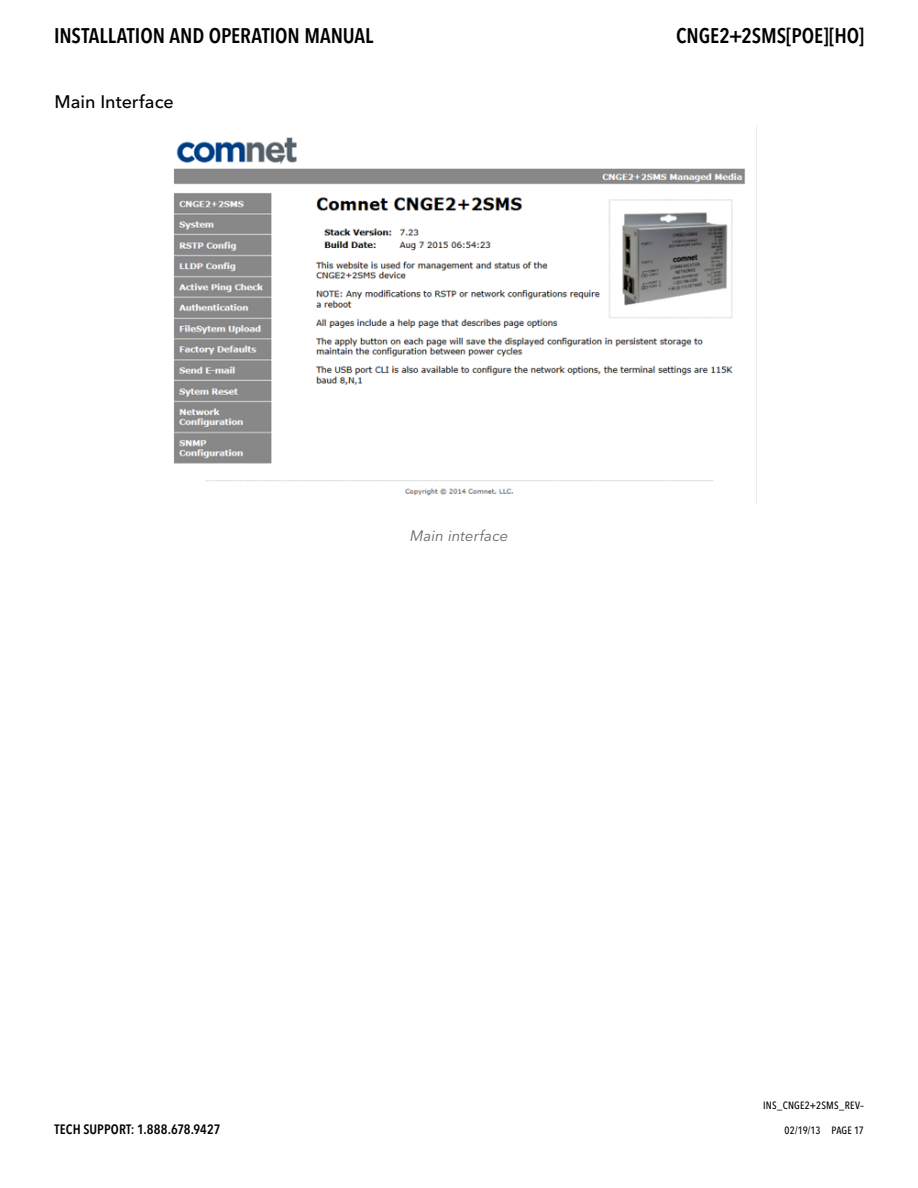
<style>
.page{position:relative;width:918px;height:1188px;background:#fff}
.page>*{position:absolute;margin:0;border:0;box-sizing:border-box;transform-origin:0 0}
.t1{font:600 condensed 21px "Avenir Next LT Pro";letter-spacing:-.005em;color:#000}
.t2{font:500 18px "Avenir Next LT Pro";letter-spacing:-.005em;color:#000}
.t3{font:italic 15px "Avenir Next LT Pro";color:#67686b}
.t4{font:600 condensed 13.5px "Avenir Next LT Pro";letter-spacing:.005em;color:#000}
.t5{font:500 condensed 10.5px "Avenir Next LT Pro";letter-spacing:.02em;color:#000}
.t6{font:500 condensed 10.5px "Avenir Next LT Pro";letter-spacing:-.005em;color:#000}
</style>
<div class="page">
<img style="left:173px;top:137px;width:572px;height:359px">
<p class="t1" style="left:54px;top:23px;width:321px">INSTALLATION AND OPERATION MANUAL</p>
<p class="t1" style="left:676px;top:23px;width:189px">CNGE2+2SMS[POE][HO]</p>
<p class="t2" style="left:55px;top:91px;width:121px">Main Interface</p>
<p class="t3" style="left:410px;top:527px;width:100px">Main interface</p>
<p class="t4" style="left:55px;top:1121px;width:167px">TECH SUPPORT: 1.888.678.9427</p>
<p class="t5" style="left:763px;top:1098px;width:102px">INS_CNGE2+2SMS_REV–</p>
<p class="t6" style="left:785px;top:1124px;width:81px">02/19/13 PAGE 17</p>
</div>
